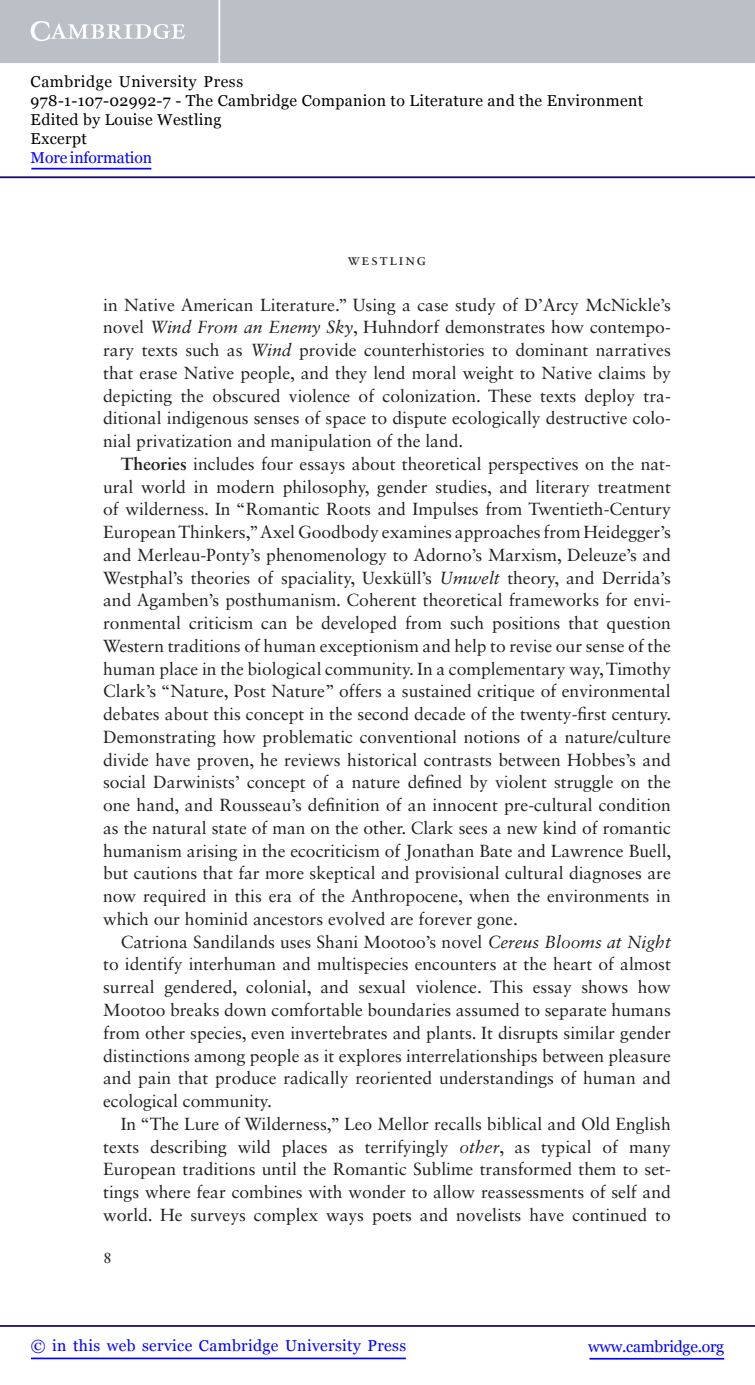
<style>
.page{position:relative;width:755px;height:1385px;background:#fff}
.page>*{position:absolute;margin:0;border:0;box-sizing:border-box;transform-origin:0 0}
.t1{font:17.5px/22.8px "Sabon LT Std";color:#231f20;text-align:justify}
.t2{font:15.75px/18.9px "Georgia";letter-spacing:.025em;color:#000}
.t3{font:15.75px "Georgia";letter-spacing:.025em;color:#00f}
.t4{font:15.75px "Georgia";letter-spacing:-.015em;color:#00f}
.t5{font:15.75px "Georgia";letter-spacing:-.01em;color:#00f}
.t6{font:15.75px "Sabon LT Std";letter-spacing:.1em;color:#231f20}
.s1{font-style:italic}
.s2{font-weight:700}
</style>
<div class="page">
<hr style="left:589px;top:1358px;width:134px;height:1px;background:#00f">
<hr style="left:0;top:1325px;width:754px;height:2px;background:#150666">
<hr style="left:31px;top:1357px;width:374px;height:2px;background:#00f">
<div style="left:0;top:0;width:754px;height:63px;background:#bac0c6"></div>
<svg style="left:31px;top:21px;width:154px;height:20px"></svg>
<hr style="left:218px;top:0;width:2px;height:63px;background:#fff">
<hr style="left:0;top:176px;width:754px;height:2px;background:#150666">
<hr style="left:31px;top:168px;width:120px;height:1px;background:#00f">
<p class="t2" style="left:31px;top:72px;width:613px">Cambridge University Press<br>978-1-107-02992-7 - The Cambridge Companion to Literature and the Environment Edited by Louise Westling<br>Excerpt</p>
<p class="t5" style="left:31px;top:148px;width:123px">More information</p>
<p class="t6" style="left:347px;top:253px;width:80px">Westling</p>
<p class="t1" style="left:103px;top:295px;width:569px">in Native American Literature.” Using a case study of D’Arcy McNickle’s novel <span class="s1">Wind From an Enemy Sky</span>, Huhndorf demonstrates how contempo&shy;rary texts such as <span class="s1">Wind</span> provide counterhistories to dominant narratives that erase Native people, and they lend moral weight to Native claims by depicting the obscured violence of colonization. These texts deploy tra&shy;ditional indigenous senses of space to dispute ecologically destructive colo&shy;nial privatization and manipulation of the land.</p>
<p class="t1" style="left:103px;top:454px;width:569px;text-indent:17px"><span class="s2">Theories</span> includes four essays about theoretical perspectives on the nat&shy;ural world in modern philosophy, gender studies, and literary treatment of wilderness. In “Romantic Roots and Impulses from Twentieth-Century European Thinkers,” Axel Goodbody examines approaches from Heidegger’s and Merleau-Ponty’s phenomenology to Adorno’s Marxism, Deleuze’s and Westphal’s theories of spaciality, Uexk ü ll’s <span class="s1">Umwelt</span> theory, and Derrida’s and Agamben’s posthumanism. Coherent theoretical frameworks for envi&shy;ronmental criticism can be developed from such positions that question Western traditions of human exceptionism and help to revise our sense of the human place in the biological community. In a complementary way, Timothy Clark’s “Nature, Post Nature” offers a sustained critique of environmental debates about this concept in the second decade of the twenty-first century.<br>Demonstrating how problematic conventional notions of a nature/culture divide have proven, he reviews historical contrasts between Hobbes’s and social Darwinists’ concept of a nature defined by violent struggle on the one hand, and Rousseau’s definition of an innocent pre-cultural condition as the natural state of man on the other. Clark sees a new kind of romantic humanism arising in the ecocriticism of Jonathan Bate and Lawrence Buell, but cautions that far more skeptical and provisional cultural diagnoses are now required in this era of the Anthropocene, when the environments in which our hominid ancestors evolved are forever gone.</p>
<p class="t1" style="left:103px;top:932px;width:569px;text-indent:17px">Catriona Sandilands uses Shani Mootoo’s novel <span class="s1">Cereus Blooms at Night </span>to identify interhuman and multispecies encounters at the heart of almost surreal gendered, colonial, and sexual violence. This essay shows how Mootoo breaks down comfortable boundaries assumed to separate humans from other species, even invertebrates and plants. It disrupts similar gender distinctions among people as it explores interrelationships between pleasure and pain that produce radically reoriented understandings of human and ecological community.</p>
<p class="t1" style="left:103px;top:1114px;width:569px;text-indent:17px">In “The Lure of Wilderness,” Leo Mellor recalls biblical and Old English texts describing wild places as terrifyingly <span class="s1">other</span>, as typical of many European traditions until the Romantic Sublime transformed them to set&shy;tings where fear combines with wonder to allow reassessments of self and world. He surveys complex ways poets and novelists have continued to</p>
<p class="t6" style="left:103px;top:1251px;width:10px">8</p>
<p class="t3" style="left:31px;top:1337px;width:376px">© in this web service Cambridge University Press</p>
<p class="t4" style="left:587px;top:1337px;width:137px">www.cambridge.org</p>
</div>
